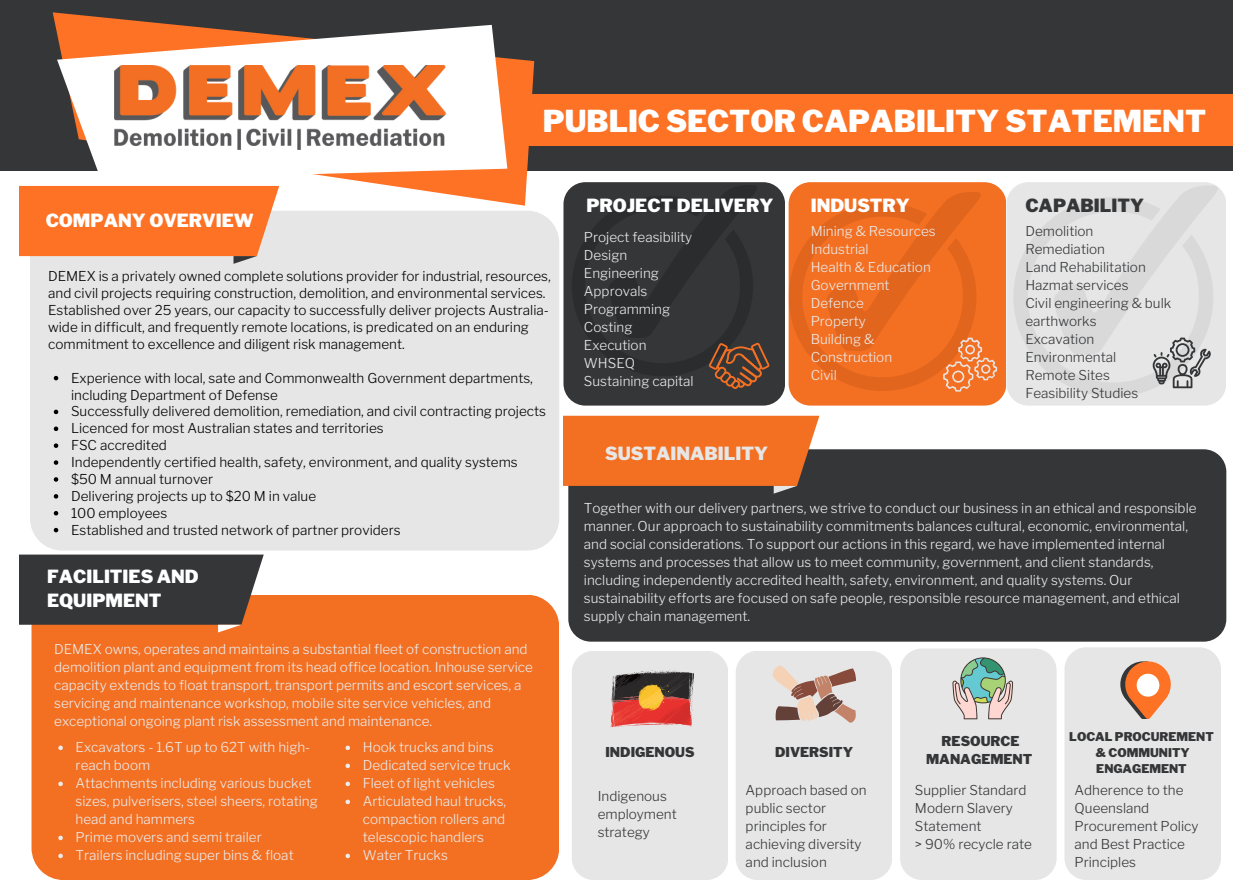
<style>
.page{position:relative;width:1233px;height:894px;background:#fff}
.page>*{position:absolute;margin:0;border:0;box-sizing:border-box;transform-origin:0 0}
.t1{font:900 30px "Libre Franklin";color:#fff}
.t2{font:900 18px "Libre Franklin";color:#fff}
.t3{font:900 18px "Libre Franklin";color:#e6e6e6}
.t4{font:900 18px "Libre Franklin";color:#353638}
.t5{font:300 13.5px/18px "Libre Franklin";color:#ebebeb}
.t6{font:300 13.5px/16.8px "Libre Franklin";color:#000}
.t7{font:300 13.5px/18px "Libre Franklin";color:#353638}
.t8{font:900 13.5px "Libre Franklin";color:#353638}
.t9{font:900 12px/16px "Libre Franklin";color:#353638}
</style>
<div class="page">
<div style="left:0;top:0;width:1233px;height:170px;background:#353638"></div>
<svg style="left:53px;top:12px;width:481px;height:194px"></svg>
<svg style="left:57px;top:25px;width:450px;height:155px;fill:#fff"></svg>
<div style="left:523px;top:95px;width:710px;height:51px;background:#fd7224"></div>
<div style="left:30px;top:211px;width:529px;height:339px;background:#e6e6e6;border-radius:32px"></div>
<svg style="left:19px;top:186px;width:260px;height:78px;background:#f9803d"></svg>
<svg style="left:54px;top:376px;width:4px;height:4px"></svg>
<svg style="left:54px;top:409px;width:4px;height:5px"></svg>
<svg style="left:54px;top:426px;width:4px;height:5px"></svg>
<svg style="left:54px;top:443px;width:4px;height:5px"></svg>
<svg style="left:54px;top:460px;width:4px;height:4px"></svg>
<svg style="left:54px;top:477px;width:4px;height:4px"></svg>
<svg style="left:54px;top:494px;width:4px;height:4px"></svg>
<svg style="left:54px;top:511px;width:4px;height:4px"></svg>
<svg style="left:54px;top:527px;width:4px;height:5px"></svg>
<div style="left:32px;top:594px;width:527px;height:285px;background:#f37023;border-radius:32px"></div>
<svg style="left:19px;top:554px;width:245px;height:78px;background:#50423b"></svg>
<div style="left:563px;top:182px;width:222px;height:223px;background:#353638;border-radius:22px"></div>
<div style="left:789px;top:182px;width:217px;height:223px;background:#f37023;border-radius:22px"></div>
<div style="left:1006px;top:182px;width:220px;height:223px;background:#e6e6e6;border-radius:22px"></div>
<svg style="left:572px;top:185px;width:197px;height:204px"></svg>
<svg style="left:789px;top:192px;width:208px;height:199px"></svg>
<svg style="left:1013px;top:185px;width:205px;height:212px"></svg>
<div style="left:572px;top:650px;width:156px;height:229px;background:#e6e6e6;border-radius:22px"></div>
<div style="left:736px;top:650px;width:156px;height:229px;background:#e6e6e6;border-radius:22px"></div>
<div style="left:900px;top:648px;width:156px;height:231px;background:#e6e6e6;border-radius:22px"></div>
<div style="left:1064px;top:647px;width:157px;height:232px;background:#e6e6e6;border-radius:22px"></div>
<div style="left:568px;top:449px;width:658px;height:192px;background:#353638;border-radius:23px"></div>
<svg style="left:563px;top:415px;width:256px;height:78px;background:#de6c2a"></svg>
<svg style="left:611px;top:670px;width:83px;height:57px;background:#a25a4a"></svg>
<svg style="left:772px;top:665px;width:84px;height:57px"></svg>
<svg style="left:952px;top:657px;width:61px;height:62px"></svg>
<svg style="left:1120px;top:661px;width:51px;height:58px"></svg>
<div style="left:1137px;top:673px;width:22px;height:23px;background:#fff;border-radius:50%"></div>
<img style="left:115px;top:65px;width:331px;height:85px">
<svg style="left:58px;top:745px;width:5px;height:4px"></svg>
<svg style="left:58px;top:781px;width:5px;height:4px"></svg>
<svg style="left:58px;top:835px;width:5px;height:4px"></svg>
<svg style="left:58px;top:853px;width:5px;height:4px"></svg>
<svg style="left:346px;top:745px;width:4px;height:4px"></svg>
<svg style="left:346px;top:763px;width:4px;height:4px"></svg>
<svg style="left:346px;top:781px;width:4px;height:4px"></svg>
<svg style="left:346px;top:799px;width:4px;height:4px"></svg>
<svg style="left:346px;top:853px;width:4px;height:4px"></svg>
<p class="t1" style="left:543px;top:103px;width:665px">PUBLIC SECTOR CAPABILITY STATEMENT</p>
<p class="t2" style="left:46px;top:209px;width:210px">COMPANY OVERVIEW</p>
<p class="t6" style="left:48px;top:268px;width:504px">DEMEX is a privately owned complete solutions provider for industrial, resources, and civil projects requiring construction, demolition, and environmental services.<br>Established over 25 years, our capacity to successfully deliver projects Australia&shy;wide in difficult, and frequently remote locations, is predicated on an enduring commitment to excellence and diligent risk management.</p>
<p class="t6" style="left:71px;top:369px;width:463px">Experience with local, sate and Commonwealth Government departments, including Department of Defense</p>
<p class="t6" style="left:71px;top:403px;width:477px">Successfully delivered demolition, remediation, and civil contracting projects</p>
<p class="t6" style="left:71px;top:420px;width:314px">Licenced for most Australian states and territories</p>
<p class="t6" style="left:71px;top:437px;width:97px">FSC accredited</p>
<p class="t6" style="left:71px;top:453px;width:448px">Independently certified health, safety, environment, and quality systems</p>
<p class="t6" style="left:71px;top:470px;width:144px">$50 M annual turnover</p>
<p class="t6" style="left:71px;top:487px;width:247px">Delivering projects up to $20 M in value</p>
<p class="t6" style="left:71px;top:504px;width:98px">100 employees</p>
<p class="t6" style="left:71px;top:521px;width:331px">Established and trusted network of partner providers</p>
<p class="t2" style="left:47px;top:565px;width:153px">FACILITIES AND</p>
<p class="t2" style="left:47px;top:589px;width:116px">EQUIPMENT</p>
<p class="t5" style="left:54px;top:639px;width:480px">DEMEX owns, operates and maintains a substantial fleet of construction and demolition plant and equipment from its head office location. Inhouse service capacity extends to float transport, transport permits and escort services, a servicing and maintenance workshop, mobile site service vehicles, and exceptional ongoing plant risk assessment and maintenance.</p>
<p class="t5" style="left:76px;top:738px;width:236px">Excavators - 1.6T up to 62T with high&shy;reach boom</p>
<p class="t5" style="left:76px;top:774px;width:244px">Attachments including various bucket sizes, pulverisers, steel sheers, rotating head and hammers</p>
<p class="t5" style="left:76px;top:828px;width:188px">Prime movers and semi trailer</p>
<p class="t5" style="left:76px;top:846px;width:220px">Trailers including super bins &amp; float</p>
<p class="t5" style="left:363px;top:738px;width:132px">Hook trucks and bins</p>
<p class="t5" style="left:363px;top:756px;width:149px">Dedicated service truck</p>
<p class="t5" style="left:363px;top:774px;width:134px">Fleet of light vehicles</p>
<p class="t5" style="left:363px;top:792px;width:145px;text-align:justify">Articulated haul trucks, compaction rollers and telescopic handlers</p>
<p class="t5" style="left:363px;top:846px;width:87px">Water Trucks</p>
<p class="t2" style="left:586px;top:195px;width:188px">PROJECT DELIVERY</p>
<p class="t2" style="left:811px;top:195px;width:101px">INDUSTRY</p>
<p class="t4" style="left:1025px;top:195px;width:120px">CAPABILITY</p>
<p class="t5" style="left:584px;top:228px;width:110px">Project feasibility</p>
<p class="t5" style="left:584px;top:246px;width:45px">Design</p>
<p class="t5" style="left:584px;top:264px;width:76px">Engineering</p>
<p class="t5" style="left:584px;top:282px;width:65px">Approvals</p>
<p class="t5" style="left:584px;top:300px;width:88px">Programming</p>
<p class="t5" style="left:584px;top:318px;width:50px">Costing</p>
<p class="t5" style="left:584px;top:336px;width:64px">Execution</p>
<p class="t5" style="left:584px;top:354px;width:53px">WHSEQ</p>
<p class="t5" style="left:584px;top:372px;width:111px">Sustaining capital</p>
<p class="t3" style="left:605px;top:442px;width:164px">SUSTAINABILITY</p>
<p class="t5" style="left:811px;top:222px;width:127px">Mining &amp; Resources</p>
<p class="t5" style="left:811px;top:240px;width:60px">Industrial</p>
<p class="t5" style="left:811px;top:258px;width:122px">Health &amp; Education</p>
<p class="t5" style="left:811px;top:276px;width:80px">Government</p>
<p class="t5" style="left:811px;top:294px;width:55px">Defence</p>
<p class="t5" style="left:811px;top:312px;width:57px">Property</p>
<p class="t5" style="left:811px;top:330px;width:83px">Building &amp;<br>Construction</p>
<p class="t5" style="left:811px;top:366px;width:28px">Civil</p>
<p class="t7" style="left:1025px;top:222px;width:70px">Demolition</p>
<p class="t7" style="left:1025px;top:240px;width:81px">Remediation</p>
<p class="t7" style="left:1025px;top:258px;width:122px">Land Rehabilitation</p>
<p class="t7" style="left:1025px;top:276px;width:105px">Hazmat services</p>
<p class="t7" style="left:1025px;top:294px;width:147px">Civil engineering &amp; bulk earthworks</p>
<p class="t7" style="left:1025px;top:330px;width:70px">Excavation</p>
<p class="t7" style="left:1025px;top:348px;width:92px">Environmental</p>
<p class="t7" style="left:1025px;top:366px;width:86px">Remote Sites</p>
<p class="t7" style="left:1025px;top:384px;width:114px">Feasibility Studies</p>
<p class="t5" style="left:584px;top:498px;width:614px">Together with our delivery partners, we strive to conduct our business in an ethical and responsible manner. Our approach to sustainability commitments balances cultural, economic, environmental, and social considerations. To support our actions in this regard, we have implemented internal systems and processes that allow us to meet community, government, and client standards, including independently accredited health, safety, environment, and quality systems. Our sustainability efforts are focused on safe people, responsible resource management, and ethical supply chain management.</p>
<p class="t8" style="left:606px;top:743px;width:91px">INDIGENOUS</p>
<p class="t8" style="left:775px;top:743px;width:79px">DIVERSITY</p>
<p class="t8" style="left:942px;top:733px;width:79px">RESOURCE</p>
<p class="t8" style="left:926px;top:751px;width:108px">MANAGEMENT</p>
<p class="t7" style="left:598px;top:786px;width:81px">Indigenous employment strategy</p>
<p class="t7" style="left:746px;top:781px;width:123px">Approach based on public sector principles for achieving diversity and inclusion</p>
<p class="t7" style="left:915px;top:781px;width:113px">Supplier Standard</p>
<p class="t7" style="left:915px;top:799px;width:99px">Modern Slavery<br>Statement</p>
<p class="t7" style="left:915px;top:835px;width:118px">&gt; 90% recycle rate</p>
<p class="t9" style="left:1069px;top:728px;width:146px">LOCAL PROCUREMENT</p>
<p class="t9" style="left:1096px;top:744px;width:96px">&amp; COMMUNITY<br>ENGAGEMENT</p>
<p class="t7" style="left:1075px;top:781px;width:125px">Adherence to the<br>Queensland<br>Procurement Policy and Best Practice<br>Principles</p>
</div>
